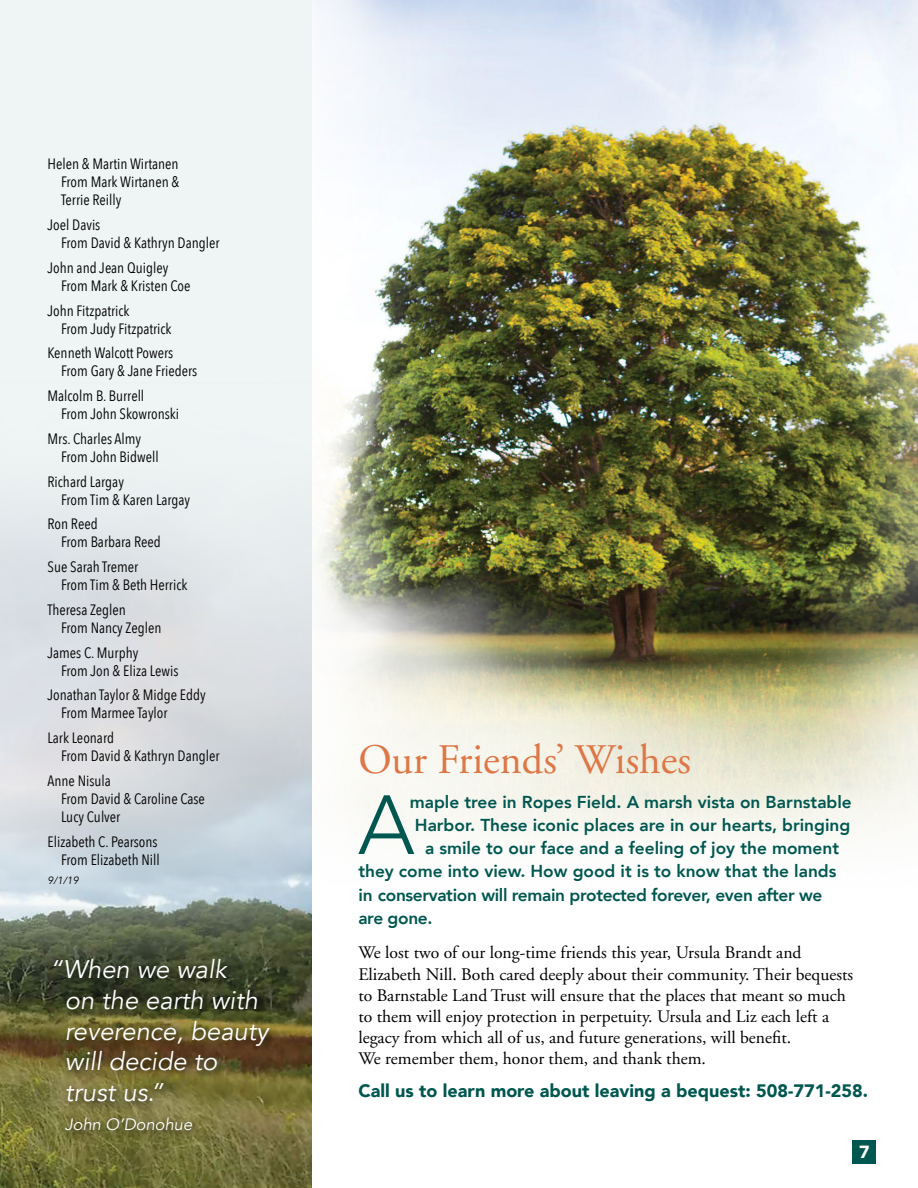
<style>
.page{position:relative;width:918px;height:1188px;background:#fff}
.page>*{position:absolute;margin:0;border:0;box-sizing:border-box;transform-origin:0 0}
.t1{font:300 82.95px "Avenir";color:#005750}
.t2{font:42px "Adobe Garamond";color:#dd7746}
.t3{font:italic 25.5px/30.6px "Avenir";color:#fff}
.t4{font:900 18px "Avenir";color:#005750}
.t5{font:17.7px/21.1px "Adobe Garamond";color:#000}
.t6{font:900 17.7px "Avenir";color:#fff}
.t7{font:800 17.25px "Avenir";color:#005750}
.t8{font:800 17.25px "Avenir";letter-spacing:-.02em;color:#005750}
.t9{font:italic 16.5px "Avenir";color:#fff}
.t10{font:15px/18px "Avenir Next Condensed";color:#000}
.t11{font:italic 10.5px "Avenir";color:#000}
</style>
<div class="page">
<img style="left:311px;top:0;width:607px;height:907px">
<div style="left:0;top:0;width:311px;height:1188px;background:#eff4f4"></div>
<img style="left:0;top:513px;width:311px;height:675px">
<div style="left:49px;top:954px;width:230px;height:187px;background:#000;opacity:.75"></div>
<div style="left:853px;top:1140px;width:23px;height:24px;background:#005750"></div>
<p class="t10" style="left:61px;top:154px;width:120px;text-align:justify;text-indent:-14px">Helen &amp; Martin Wirtanen From Mark Wirtanen &amp; Terrie Reilly</p>
<p class="t10" style="left:61px;top:215px;width:160px;text-indent:-14px">Joel Davis<br>From David &amp; Kathryn Dangler</p>
<p class="t10" style="left:61px;top:258px;width:131px;text-indent:-14px">John and Jean Quigley<br>From Mark &amp; Kristen Coe</p>
<p class="t10" style="left:61px;top:301px;width:112px;text-indent:-14px">John Fitzpatrick<br>From Judy Fitzpatrick</p>
<p class="t10" style="left:61px;top:343px;width:138px;text-indent:-14px">Kenneth Walcott Powers<br>From Gary &amp; Jane Frieders</p>
<p class="t10" style="left:61px;top:386px;width:120px;text-indent:-13px">Malcolm B. Burrell<br>From John Skowronski</p>
<p class="t10" style="left:61px;top:429px;width:99px;text-indent:-14px">Mrs. Charles Almy<br>From John Bidwell</p>
<p class="t10" style="left:61px;top:472px;width:131px;text-indent:-14px">Richard Largay<br>From Tim &amp; Karen Largay</p>
<p class="t10" style="left:61px;top:514px;width:101px;text-indent:-14px">Ron Reed<br>From Barbara Reed</p>
<p class="t10" style="left:61px;top:557px;width:128px;text-indent:-14px">Sue Sarah Tremer<br>From Tim &amp; Beth Herrick</p>
<p class="t10" style="left:61px;top:600px;width:102px;text-indent:-14px">Theresa Zeglen<br>From Nancy Zeglen</p>
<p class="t10" style="left:61px;top:643px;width:119px;text-indent:-14px">James C. Murphy<br>From Jon &amp; Eliza Lewis</p>
<p class="t10" style="left:61px;top:685px;width:146px;text-indent:-14px">Jonathan Taylor &amp; Midge Eddy<br>From Marmee Taylor</p>
<p class="t10" style="left:61px;top:728px;width:160px;text-indent:-14px">Lark Leonard<br>From David &amp; Kathryn Dangler</p>
<p class="t10" style="left:61px;top:771px;width:145px;text-indent:-14px">Anne Nisula<br>From David &amp; Caroline Case<br>Lucy Culver</p>
<p class="t10" style="left:48px;top:832px;width:114px;text-align:right">Elizabeth C. Pearsons<br>From Elizabeth Nill</p>
<p class="t11" style="left:48px;top:875px;width:33px">9/1/19</p>
<h3 class="t3" style="left:65px;top:955px;width:205px;text-indent:-15px">“When we walk<br>on the earth with reverence, beauty will decide to trust us.”</h3>
<p class="t9" style="left:65px;top:1115px;width:129px">John O’Donohue</p>
<h2 class="t2" style="left:358px;top:738px;width:334px">Our Friends’ Wishes</h2>
<h1 class="t1" style="left:358px;top:776px;width:58px">A</h1>
<p class="t7" style="left:410px;top:788px;width:444px">maple tree in Ropes Field. A marsh vista on Barnstable</p>
<p class="t7" style="left:415px;top:811px;width:437px">Harbor. These iconic places are in our hearts, bringing</p>
<p class="t7" style="left:425px;top:835px;width:415px">a smile to our face and a feeling of joy the moment</p>
<p class="t7" style="left:358px;top:858px;width:480px">they come into view. How good it is to know that the lands</p>
<p class="t8" style="left:358px;top:881px;width:466px">in conservation will remain protected forever, even after we</p>
<p class="t7" style="left:358px;top:904px;width:76px">are gone.</p>
<p class="t5" style="left:358px;top:943px;width:496px">We lost two of our long-time friends this year, Ursula Brandt and Elizabeth Nill. Both cared deeply about their community. Their bequests to Barnstable Land Trust will ensure that the places that meant so much to them will enjoy protection in perpetuity. Ursula and Liz each left a legacy from which all of us, and future generations, will benefit.<br>We remember them, honor them, and thank them.</p>
<p class="t4" style="left:358px;top:1075px;width:511px">Call us to learn more about leaving a bequest: 508-771-258.</p>
<p class="t6" style="left:859px;top:1136px;width:12px">7</p>
</div>
